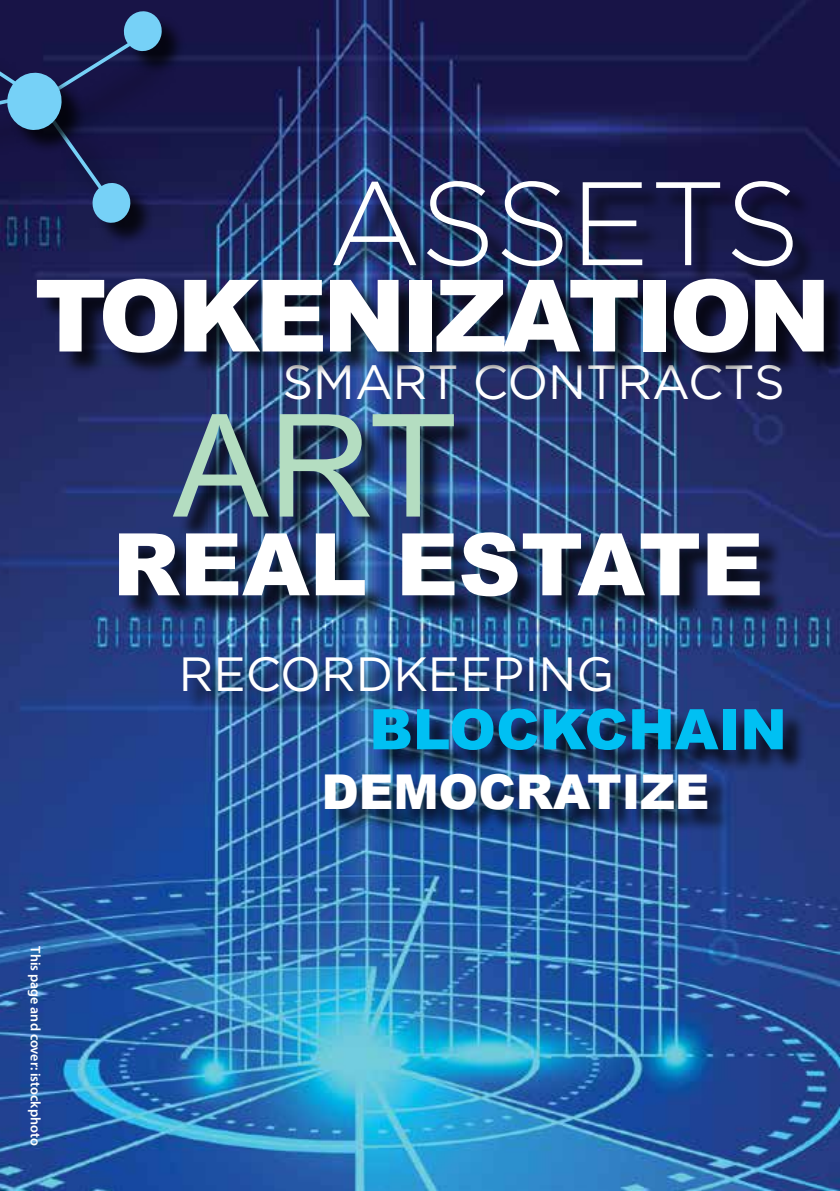
<style>
.page{position:relative;width:840px;height:1191px;background:#fff}
.page>*{position:absolute;margin:0;border:0;box-sizing:border-box;transform-origin:0 0}
.t1{font:143px "Arial";color:#b4ddc1}
.t2{font:300 118.4px "Gotham";letter-spacing:-.01em;color:#fff}
.t3{font:900 100px "Arial";letter-spacing:-.05em;color:#fff}
.t4{font:900 86.4px "Arial";color:#fff}
.t5{font:900 56px "Arial";color:#00c0f3}
.t6{font:48px "Gotham";color:#fff}
.t7{font:900 48px "Arial";color:#fff}
.t8{font:600 14px "Myriad Pro";color:#fff}
</style>
<div class="page">
<img style="left:0;top:0;width:839px;height:1191px">
<div style="left:0;top:96px;width:99px;height:183px;background:#000;opacity:.75"></div>
<div style="left:45px;top:48px;width:133px;height:98px;background:#171447"></div>
<div style="left:58px;top:125px;width:98px;height:122px;background:#1d1f50"></div>
<div style="left:127px;top:15px;width:59px;height:60px;background:#000;opacity:.75"></div>
<svg style="left:0;top:10px;width:162px;height:227px"></svg>
<div style="left:187px;top:659px;width:448px;height:57px;background:#000;opacity:.75"></div>
<div style="left:337px;top:184px;width:479px;height:107px;background:#000;opacity:.75"></div>
<div style="left:177px;top:417px;width:302px;height:124px;background:#000;opacity:.75"></div>
<div style="left:122px;top:536px;width:662px;height:85px;background:#000;opacity:.75"></div>
<div style="left:376px;top:711px;width:431px;height:63px;background:#000;opacity:.75"></div>
<div style="left:328px;top:776px;width:404px;height:58px;background:#000;opacity:.75"></div>
<div style="left:40px;top:281px;width:799px;height:97px;background:#000;opacity:.75"></div>
<h2 class="t2" style="left:328px;top:151px;width:474px">ASSETS</h2>
<h3 class="t3" style="left:35px;top:260px;width:797px">TOKENIZATION</h3>
<h3 class="t6" style="left:282px;top:353px;width:503px">SMART CONTRACTS</h3>
<h1 class="t1" style="left:173px;top:373px;width:285px">ART</h1>
<h3 class="t4" style="left:112px;top:516px;width:652px">REAL ESTATE</h3>
<h3 class="t6" style="left:179px;top:645px;width:436px">RECORDKEEPING</h3>
<h3 class="t5" style="left:369px;top:698px;width:419px">BLOCKCHAIN</h3>
<p class="t8" style="left:44px;top:946px;width:200px;rotate:90deg">This page and cover: istockphoto</p>
<h3 class="t7" style="left:321px;top:765px;width:389px">DEMOCRATIZE</h3>
</div>
